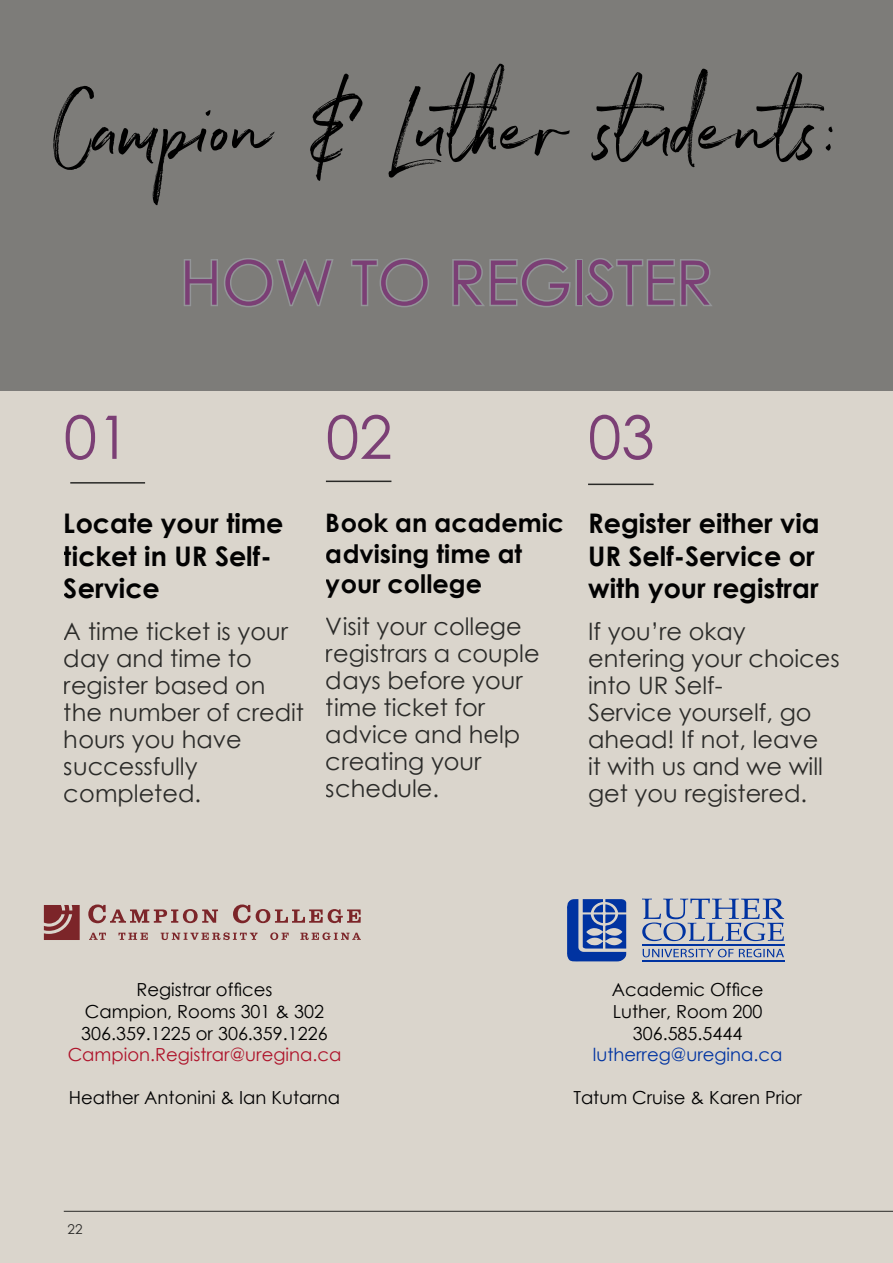
<style>
.page{position:relative;width:893px;height:1263px;background:#dad5cc}
.page>*{position:absolute;margin:0;border:0;box-sizing:border-box;transform-origin:0 0}
.t1{font:105px "Northwell Alt";color:#000}
.t2{font:61.5px "Century Gothic";color:#7b3f75}
.t3{font:60px "Century Gothic";color:#7b3f75}
.t4{font:700 27px/32.4px "Century Gothic";color:#000}
.t5{font:700 25.5px/30.6px "Century Gothic";color:#000}
.t6{font:24px/27px "Century Gothic";color:#292927}
.t7{font:18px/21.6px "Century Gothic";color:#000;text-align:center}
.t8{font:18px "Century Gothic";color:#ae132a}
.t9{font:18px "Century Gothic";color:#0033a1}
.t10{font:13.5px "Century Gothic";color:#292927}
</style>
<div class="page">
<div style="left:0;top:0;width:893px;height:391px;background:#7d7c79"></div>
<svg style="left:184px;top:258px;width:150px;height:49px"></svg>
<svg style="left:351px;top:258px;width:78px;height:49px"></svg>
<svg style="left:452px;top:258px;width:119px;height:49px"></svg>
<div style="left:575px;top:259px;width:8px;height:47px;border:3px solid #939598"></div>
<svg style="left:585px;top:258px;width:127px;height:49px"></svg>
<hr style="left:70px;top:482px;width:75px;height:2px;background:#292927">
<hr style="left:326px;top:481px;width:65px;height:1px;background:#292927">
<hr style="left:588px;top:484px;width:66px;height:1px;background:#292927">
<hr style="left:64px;top:1211px;width:829px;height:1px;background:#292927">
<svg style="left:567px;top:899px;width:59px;height:62px"></svg>
<hr style="left:642px;top:944px;width:142px;height:2px;background:#0033a1">
<hr style="left:642px;top:960px;width:142px;height:1px;background:#0033a1">
<svg style="left:643px;top:949px;width:141px;height:8px"></svg>
<svg style="left:642px;top:898px;width:142px;height:43px"></svg>
<svg style="left:44px;top:905px;width:36px;height:35px"></svg>
<svg style="left:88px;top:904px;width:130px;height:19px"></svg>
<svg style="left:233px;top:904px;width:128px;height:19px"></svg>
<svg style="left:89px;top:933px;width:17px;height:7px"></svg>
<svg style="left:118px;top:933px;width:30px;height:7px"></svg>
<svg style="left:161px;top:932px;width:97px;height:8px"></svg>
<svg style="left:270px;top:932px;width:19px;height:8px"></svg>
<svg style="left:300px;top:932px;width:61px;height:8px"></svg>
<h1 class="t1" style="left:51px;top:53px;width:788px">Campion &amp; Luther students:</h1>
<h2 class="t2" style="left:180px;top:240px;width:535px">HOW TO REGISTER</h2>
<h3 class="t3" style="left:64px;top:395px;width:68px">01</h3>
<h3 class="t3" style="left:326px;top:395px;width:68px">02</h3>
<h3 class="t3" style="left:588px;top:395px;width:68px">03</h3>
<p class="t4" style="left:64px;top:506px;width:221px">Locate your time ticket in UR Self-<br>Service</p>
<p class="t6" style="left:64px;top:618px;width:242px">A time ticket is your day and time to register based on the number of credit hours you have successfully completed.</p>
<p class="t5" style="left:326px;top:506px;width:240px">Book an academic advising time at your college</p>
<p class="t6" style="left:326px;top:613px;width:215px">Visit your college registrars a couple days before your time ticket for advice and help creating your schedule.</p>
<p class="t4" style="left:588px;top:506px;width:233px">Register either via<br>UR Self-Service or with your registrar</p>
<p class="t6" style="left:588px;top:618px;width:253px">If you’re okay entering your choices into UR Self-<br>Service yourself, go ahead! If not, leave<br>it with us and we will get you registered.</p>
<p class="t7" style="left:81px;top:979px;width:248px">Registrar offices<br>Campion, Rooms 301 &amp; 302<br>306.359.1225 or 306.359.1226</p>
<p class="t8" style="left:68px;top:1042px;width:275px">Campion.Registrar@uregina.ca</p>
<p class="t7" style="left:69px;top:1087px;width:273px">Heather Antonini &amp; Ian Kutarna</p>
<p class="t10" style="left:68px;top:1220px;width:16px">22</p>
<p class="t7" style="left:612px;top:979px;width:153px">Academic Office<br>Luther, Room 200<br>306.585.5444</p>
<p class="t9" style="left:593px;top:1042px;width:191px">lutherreg@uregina.ca</p>
<p class="t7" style="left:573px;top:1087px;width:230px">Tatum Cruise &amp; Karen Prior</p>
</div>
